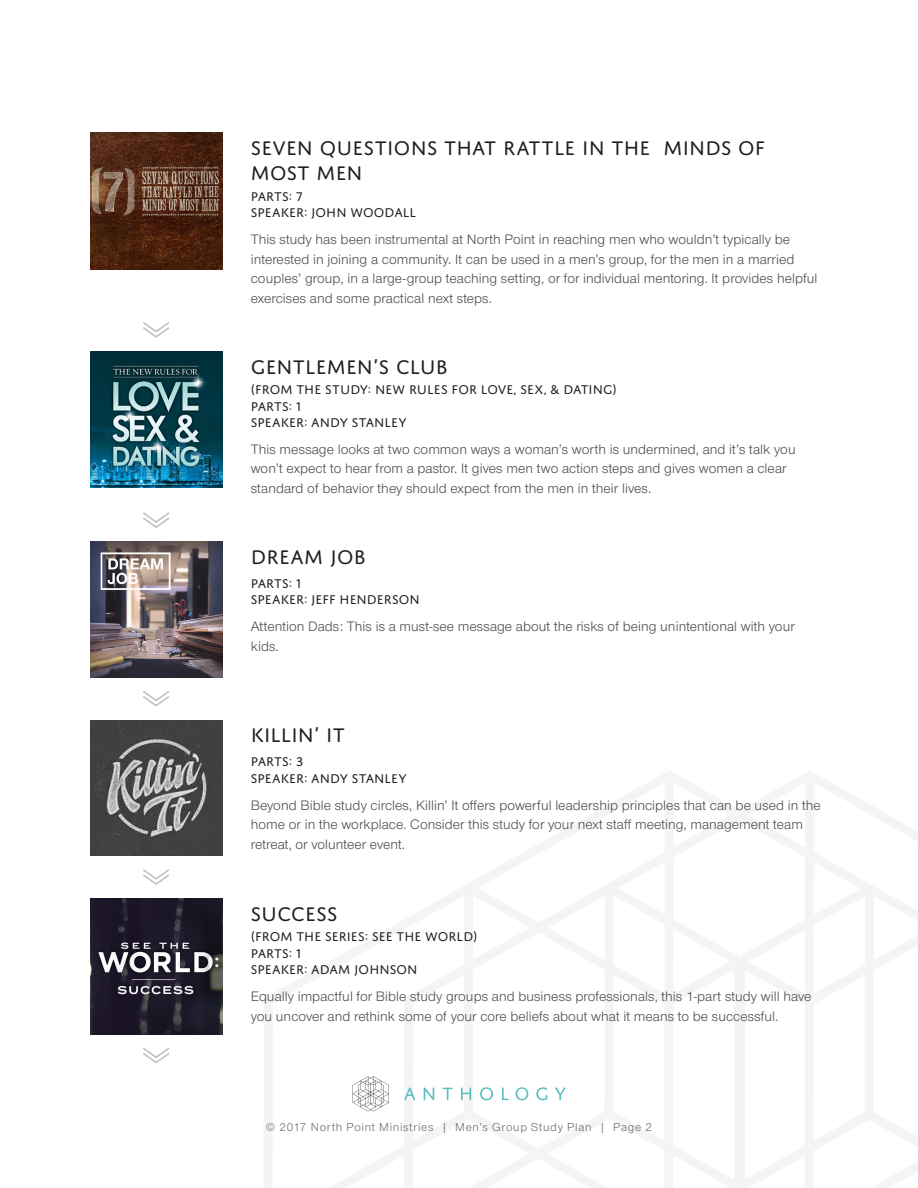
<style>
.page{position:relative;width:918px;height:1188px;background:#fff}
.page>*{position:absolute;margin:0;border:0;box-sizing:border-box;transform-origin:0 0}
.Study_Title{font:21px/25.2px "Domus Titling";letter-spacing:.01em;color:#231f20}
.Study_Body_Copy{font:14.25px/19.5px "Nimbus San Nov";letter-spacing:.005em;color:#4b4c4d}
.Study_Part{font:13.5px "Domus Titling";color:#231f20}
.Study_Speaker{font:13.5px "Domus Titling";color:#231f20}
.t1{font:12px "Nimbus San Nov";letter-spacing:.06em;color:#6a6a6a}
</style>
<div class="page">
<svg style="left:264px;top:772px;width:654px;height:416px"></svg>
<svg style="left:404px;top:1087px;width:162px;height:13px"></svg>
<svg style="left:353px;top:1076px;width:36px;height:35px"></svg>
<img style="left:90px;top:133px;width:132px;height:137px">
<svg style="left:143px;top:322px;width:26px;height:16px"></svg>
<img style="left:90px;top:351px;width:132px;height:136px">
<svg style="left:143px;top:512px;width:27px;height:16px"></svg>
<img style="left:90px;top:542px;width:132px;height:135px">
<svg style="left:143px;top:691px;width:27px;height:16px"></svg>
<img style="left:90px;top:720px;width:132px;height:136px">
<svg style="left:143px;top:869px;width:27px;height:16px"></svg>
<img style="left:90px;top:898px;width:132px;height:136px">
<svg style="left:143px;top:1048px;width:27px;height:16px"></svg>
<p class="Study_Title" style="left:251px;top:135px;width:516px">SEVEN QUESTIONS THAT RATTLE IN THE MINDS OF<br>MOST MEN</p>
<p class="Study_Part" style="left:251px;top:189px;width:54px">PARTS: 7</p>
<p class="Study_Speaker" style="left:251px;top:205px;width:167px">SPEAKER: JOHN WOODALL</p>
<p class="Study_Body_Copy" style="left:251px;top:230px;width:568px">This study has been instrumental at North Point in reaching men who wouldn’t typically be interested in joining a community. It can be used in a men’s group, for the men in a married couples’ group, in a large-group teaching setting, or for individual mentoring. It provides helpful exercises and some practical next steps.</p>
<p class="Study_Title" style="left:251px;top:354px;width:199px">GENTLEMEN’S CLUB</p>
<p class="Study_Part" style="left:251px;top:382px;width:368px">(FROM THE STUDY: NEW RULES FOR LOVE, SEX, &amp; DATING)</p>
<p class="Study_Part" style="left:251px;top:399px;width:52px">PARTS: 1</p>
<p class="Study_Speaker" style="left:251px;top:415px;width:157px">SPEAKER: ANDY STANLEY</p>
<p class="Study_Body_Copy" style="left:251px;top:440px;width:546px">This message looks at two common ways a woman’s worth is undermined, and it’s talk you won’t expect to hear from a pastor. It gives men two action steps and gives women a clear standard of behavior they should expect from the men in their lives.</p>
<p class="Study_Title" style="left:251px;top:544px;width:117px">DREAM JOB</p>
<p class="Study_Part" style="left:251px;top:576px;width:52px">PARTS: 1</p>
<p class="Study_Speaker" style="left:251px;top:592px;width:171px">SPEAKER: JEFF HENDERSON</p>
<p class="Study_Body_Copy" style="left:251px;top:617px;width:545px">Attention Dads: This is a must-see message about the risks of being unintentional with your kids.</p>
<p class="Study_Title" style="left:251px;top:723px;width:96px">KILLIN’ IT</p>
<p class="Study_Part" style="left:251px;top:754px;width:54px">PARTS: 3</p>
<p class="Study_Speaker" style="left:251px;top:771px;width:158px">SPEAKER: ANDY STANLEY</p>
<p class="Study_Body_Copy" style="left:251px;top:795px;width:572px">Beyond Bible study circles, Killin’ It offers powerful leadership principles that can be used in the home or in the workplace. Consider this study for your next staff meeting, management team retreat, or volunteer event.</p>
<p class="Study_Title" style="left:251px;top:901px;width:88px">SUCCESS</p>
<p class="Study_Part" style="left:251px;top:929px;width:228px">(FROM THE SERIES: SEE THE WORLD)</p>
<p class="Study_Part" style="left:251px;top:946px;width:52px">PARTS: 1</p>
<p class="Study_Speaker" style="left:251px;top:962px;width:168px">SPEAKER: ADAM JOHNSON</p>
<p class="Study_Body_Copy" style="left:251px;top:987px;width:562px">Equally impactful for Bible study groups and business professionals, this 1-part study will have you uncover and rethink some of your core beliefs about what it means to be successful.</p>
<p class="t1" style="left:266px;top:1120px;width:388px">© 2017 North Point Ministries | Men’s Group Study Plan | Page 2</p>
</div>
